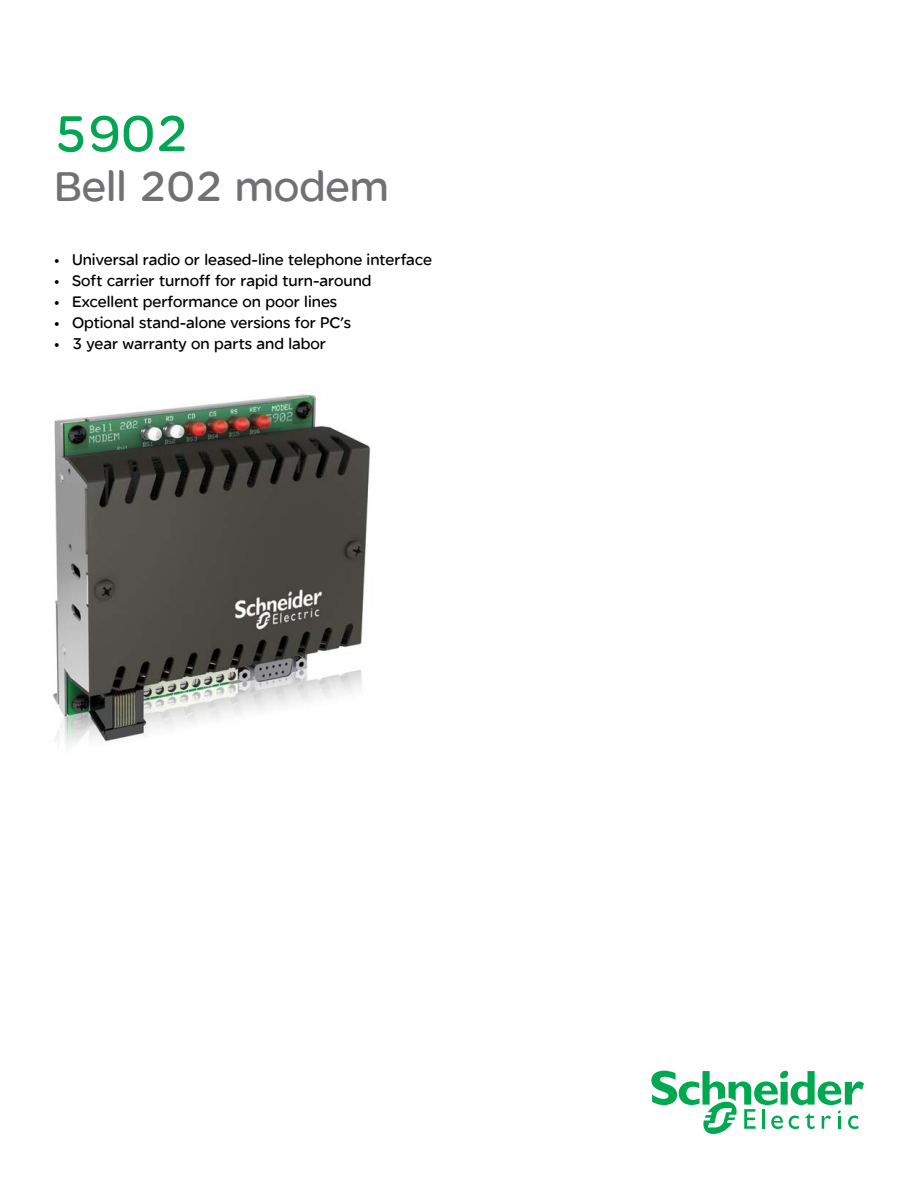
<style>
.page{position:relative;width:918px;height:1188px;background:#fff}
.page>*{position:absolute;margin:0;border:0;box-sizing:border-box;transform-origin:0 0}
.t1{font:54px "SE Optimist";color:#00a651}
.t2{font:45px "SE Optimist";color:#717073}
.t3{font:16.5px "SE Optimist";color:#000}
</style>
<div class="page">
<svg style="left:651px;top:1070px;width:213px;height:64px"></svg>
<img style="left:53px;top:394px;width:318px;height:354px">
<h1 class="t1" style="left:54px;top:103px;width:136px">5902</h1>
<h2 class="t2" style="left:54px;top:160px;width:337px">Bell 202 modem</h2>
<p class="t3" style="left:54px;top:250px;width:380px">• Universal radio or leased-line telephone interface</p>
<p class="t3" style="left:54px;top:271px;width:319px">• Soft carrier turnoff for rapid turn-around</p>
<p class="t3" style="left:54px;top:292px;width:285px">• Excellent performance on poor lines</p>
<p class="t3" style="left:54px;top:313px;width:299px">• Optional stand-alone versions for PC’s</p>
<p class="t3" style="left:54px;top:334px;width:273px">• 3 year warranty on parts and labor</p>
</div>
